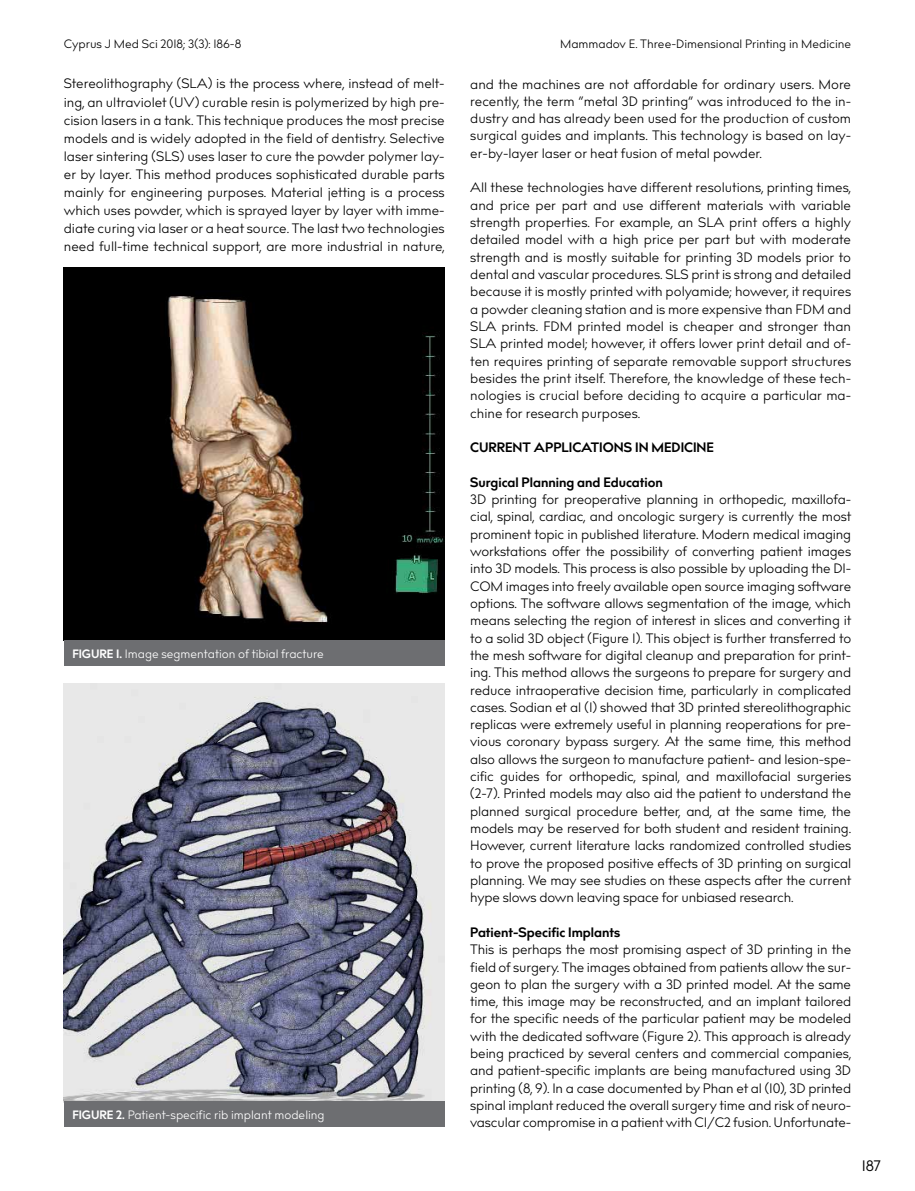
<style>
.page{position:relative;width:915px;height:1191px;background:#fff}
.page>*{position:absolute;margin:0;border:0;box-sizing:border-box;transform-origin:0 0}
.t1{font:15px "billcorporatenarrow";color:#000}
.t2{font:13.5px/17.2px "billcorporatenarrow";color:#000;text-align:justify}
.t3{font:700 13.5px "billcorporatenarrow";color:#000}
.t4{font:12px "billcorporatenarrow";color:#fff}
.t5{font:12px "billcorporatenarrow";color:#000}
.s1{font-weight:700}
</style>
<div class="page">
<img style="left:64px;top:683px;width:380px;height:418px">
<div style="left:64px;top:1101px;width:380px;height:26px;background:#6d6e71"></div>
<img style="left:64px;top:268px;width:380px;height:372px">
<div style="left:64px;top:640px;width:380px;height:26px;background:#6d6e71"></div>
<p class="t5" style="left:64px;top:36px;width:179px">Cyprus J Med Sci 2018; 3(3): 186-8</p>
<p class="t5" style="left:560px;top:36px;width:292px">Mammadov E. Three-Dimensional Printing in Medicine</p>
<p class="t2" style="left:64px;top:75px;width:382px;line-height:18px">Stereolithography (SLA) is the process where, instead of melt&shy;ing, an ultraviolet (UV) curable resin is polymerized by high pre&shy;cision lasers in a tank. This technique produces the most precise models and is widely adopted in the field of dentistry. Selective laser sintering (SLS) uses laser to cure the powder polymer lay&shy;er by layer. This method produces sophisticated durable parts mainly for engineering purposes. Material jetting is a process which uses powder, which is sprayed layer by layer with imme&shy;diate curing via laser or a heat source. The last two technologies need full-time technical support, are more industrial in nature,</p>
<p class="t2" style="left:470px;top:76px;width:382px">and the machines are not affordable for ordinary users. More recently, the term “metal 3D printing” was introduced to the in&shy;dustry and has already been used for the production of custom surgical guides and implants. This technology is based on lay&shy;er-by-layer laser or heat fusion of metal powder.</p>
<p class="t2" style="left:470px;top:179px;width:382px">All these technologies have different resolutions, printing times, and price per part and use different materials with variable strength properties. For example, an SLA print offers a highly detailed model with a high price per part but with moderate strength and is mostly suitable for printing 3D models prior to dental and vascular procedures. SLS print is strong and detailed because it is mostly printed with polyamide; however, it requires a powder cleaning station and is more expensive than FDM and SLA prints. FDM printed model is cheaper and stronger than SLA printed model; however, it offers lower print detail and of&shy;ten requires printing of separate removable support structures besides the print itself. Therefore, the knowledge of these tech&shy;nologies is crucial before deciding to acquire a particular ma&shy;chine for research purposes.</p>
<p class="t3" style="left:470px;top:438px;width:245px">CURRENT APPLICATIONS IN MEDICINE</p>
<p class="t3" style="left:470px;top:472px;width:194px">Surgical Planning and Education</p>
<p class="t2" style="left:470px;top:491px;width:382px">3D printing for preoperative planning in orthopedic, maxillofa&shy;cial, spinal, cardiac, and oncologic surgery is currently the most prominent topic in published literature. Modern medical imaging workstations offer the possibility of converting patient images into 3D models. This process is also possible by uploading the DI-COM images into freely available open source imaging software options. The software allows segmentation of the image, which means selecting the region of interest in slices and converting it to a solid 3D object (Figure 1). This object is further transferred to the mesh software for digital cleanup and preparation for print&shy;ing. This method allows the surgeons to prepare for surgery and reduce intraoperative decision time, particularly in complicated cases. Sodian et al (1) showed that 3D printed stereolithographic replicas were extremely useful in planning reoperations for pre&shy;vious coronary bypass surgery. At the same time, this method also allows the surgeon to manufacture patient- and lesion-spe&shy;cific guides for orthopedic, spinal, and maxillofacial surgeries (2-7). Printed models may also aid the patient to understand the planned surgical procedure better, and, at the same time, the models may be reserved for both student and resident training.<br>However, current literature lacks randomized controlled studies to prove the proposed positive effects of 3D printing on surgical planning. We may see studies on these aspects after the current hype slows down leaving space for unbiased research.</p>
<p class="t3" style="left:470px;top:922px;width:152px">Patient-Specific Implants</p>
<p class="t2" style="left:470px;top:941px;width:382px">This is perhaps the most promising aspect of 3D printing in the field of surgery. The images obtained from patients allow the sur&shy;geon to plan the surgery with a 3D printed model. At the same time, this image may be reconstructed, and an implant tailored for the specific needs of the particular patient may be modeled with the dedicated software (Figure 2). This approach is already being practiced by several centers and commercial companies, and patient-specific implants are being manufactured using 3D printing (8, 9). In a case documented by Phan et al (10), 3D printed spinal implant reduced the overall surgery time and risk of neuro&shy;vascular compromise in a patient with C1/C2 fusion. Unfortunate-</p>
<p class="t4" style="left:72px;top:645px;width:253px"><span class="s1">FIGURE 1.</span> Image segmentation of tibial fracture</p>
<p class="t4" style="left:72px;top:1106px;width:253px"><span class="s1">FIGURE 2.</span> Patient-specific rib implant modeling</p>
<p class="t1" style="left:861px;top:1155px;width:21px">187</p>
</div>
